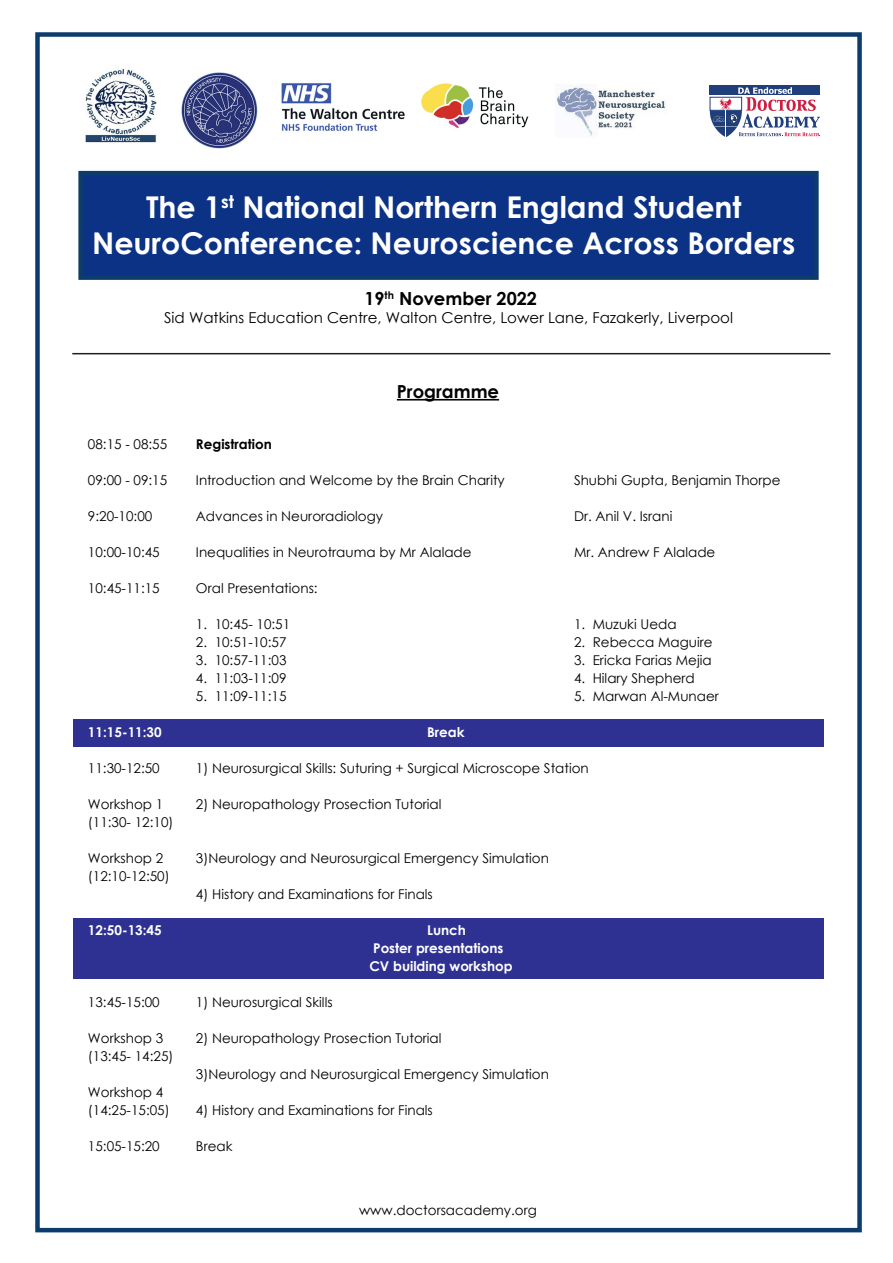
<style>
.page{position:relative;width:893px;height:1263px;background:#fff}
.page>*{position:absolute;margin:0;border:0;box-sizing:border-box;transform-origin:0 0}
.t1{font:700 30px/36px "Century Gothic";color:#fff;text-align:center}
.t2{font:700 18px "Century Gothic";color:#000}
.t3{font:15px "Century Gothic";color:#000}
.t4{font:13.5px/18px "Century Gothic";color:#000}
.t5{font:700 13.5px/18px "Century Gothic";color:#fff}
.t6{font:700 13.5px "Century Gothic";color:#000}
</style>
<div class="page">
<div style="left:35px;top:32px;width:827px;height:1200px;background:#fff;border:4px solid #0c3c6b"></div>
<div style="left:74px;top:919px;width:750px;height:60px;background:#2e3191"></div>
<div style="left:74px;top:719px;width:750px;height:28px;background:#2e3191"></div>
<div style="left:78px;top:171px;width:741px;height:109px;background:#0c3286;border:4px solid #0c3c6b"></div>
<hr style="left:397px;top:399px;width:102px;height:1px;background:#000">
<hr style="left:72px;top:353px;width:758px;height:1px;background:#231f20">
<img style="left:85px;top:68px;width:72px;height:75px">
<img style="left:181px;top:72px;width:77px;height:77px">
<img style="left:281px;top:83px;width:124px;height:48px">
<img style="left:421px;top:83px;width:108px;height:45px">
<img style="left:556px;top:86px;width:110px;height:50px">
<div style="left:710px;top:86px;width:110px;height:9px;background:#1f3e7a"></div>
<svg style="left:710px;top:87px;width:110px;height:50px"></svg>
<h1 class="t1" style="left:92px;top:188px;width:705px">The 1<sup>st</sup> National Northern England Student<br>NeuroConference: Neuroscience Across Borders</h1>
<h2 class="t2" style="left:364px;top:285px;width:174px">19<sup>th</sup> November 2022</h2>
<p class="t3" style="left:164px;top:307px;width:570px">Sid Watkins Education Centre, Walton Centre, Lower Lane, Fazakerly, Liverpool</p>
<h2 class="t2" style="left:397px;top:378px;width:104px">Programme</h2>
<p class="t4" style="left:88px;top:435px;width:81px">08:15 - 08:55</p>
<p class="t6" style="left:196px;top:434px;width:77px">Registration</p>
<p class="t4" style="left:88px;top:471px;width:81px">09:00 - 09:15</p>
<p class="t4" style="left:196px;top:471px;width:310px">Introduction and Welcome by the Brain Charity</p>
<p class="t4" style="left:574px;top:471px;width:208px">Shubhi Gupta, Benjamin Thorpe</p>
<p class="t4" style="left:88px;top:507px;width:66px">9:20-10:00</p>
<p class="t4" style="left:196px;top:507px;width:189px">Advances in Neuroradiology</p>
<p class="t4" style="left:574px;top:507px;width:100px">Dr. Anil V. Israni</p>
<p class="t4" style="left:88px;top:543px;width:73px">10:00-10:45</p>
<p class="t4" style="left:196px;top:543px;width:277px">Inequalities in Neurotrauma by Mr Alalade</p>
<p class="t4" style="left:574px;top:543px;width:143px">Mr. Andrew F Alalade</p>
<p class="t4" style="left:88px;top:579px;width:73px">10:45-11:15</p>
<p class="t4" style="left:196px;top:579px;width:123px">Oral Presentations:</p>
<p class="t4" style="left:196px;top:615px;width:96px">1. 10:45- 10:51</p>
<p class="t4" style="left:574px;top:615px;width:104px">1. Muzuki Ueda</p>
<p class="t4" style="left:196px;top:633px;width:92px">2. 10:51-10:57</p>
<p class="t4" style="left:574px;top:633px;width:140px">2. Rebecca Maguire</p>
<p class="t4" style="left:196px;top:651px;width:92px">3. 10:57-11:03</p>
<p class="t4" style="left:574px;top:651px;width:139px">3. Ericka Farias Mejia</p>
<p class="t4" style="left:196px;top:669px;width:92px">4. 11:03-11:09</p>
<p class="t4" style="left:574px;top:669px;width:122px">4. Hilary Shepherd</p>
<p class="t4" style="left:196px;top:687px;width:92px">5. 11:09-11:15</p>
<p class="t4" style="left:574px;top:687px;width:146px">5. Marwan Al-Munaer</p>
<p class="t5" style="left:88px;top:722px;width:75px">11:15-11:30</p>
<p class="t5" style="left:427px;top:722px;width:39px">Break</p>
<p class="t4" style="left:88px;top:759px;width:73px">11:30-12:50</p>
<p class="t4" style="left:196px;top:759px;width:394px">1) Neurosurgical Skills: Suturing + Surgical Microscope Station</p>
<p class="t4" style="left:88px;top:795px;width:77px">Workshop 1</p>
<p class="t4" style="left:196px;top:795px;width:247px">2) Neuropathology Prosection Tutorial</p>
<p class="t4" style="left:88px;top:813px;width:87px">(11:30- 12:10)</p>
<p class="t4" style="left:88px;top:849px;width:77px">Workshop 2</p>
<p class="t4" style="left:196px;top:849px;width:355px">3)Neurology and Neurosurgical Emergency Simulation</p>
<p class="t4" style="left:88px;top:867px;width:83px">(12:10-12:50)</p>
<p class="t4" style="left:196px;top:885px;width:238px">4) History and Examinations for Finals</p>
<p class="t5" style="left:88px;top:920px;width:75px">12:50-13:45</p>
<p class="t5" style="left:369px;top:920px;width:145px;text-indent:58px">Lunch<br>Poster presentations<br>CV building workshop</p>
<p class="t4" style="left:88px;top:993px;width:73px">13:45-15:00</p>
<p class="t4" style="left:196px;top:993px;width:138px">1) Neurosurgical Skills</p>
<p class="t4" style="left:88px;top:1029px;width:77px">Workshop 3</p>
<p class="t4" style="left:196px;top:1029px;width:247px">2) Neuropathology Prosection Tutorial</p>
<p class="t4" style="left:88px;top:1047px;width:87px">(13:45- 14:25)</p>
<p class="t4" style="left:196px;top:1065px;width:355px">3)Neurology and Neurosurgical Emergency Simulation</p>
<p class="t4" style="left:88px;top:1083px;width:83px">Workshop 4 (14:25-15:05)</p>
<p class="t4" style="left:196px;top:1101px;width:238px">4) History and Examinations for Finals</p>
<p class="t4" style="left:88px;top:1137px;width:73px">15:05-15:20</p>
<p class="t4" style="left:196px;top:1137px;width:38px">Break</p>
<p class="t4" style="left:359px;top:1201px;width:179px">www.doctorsacademy.org</p>
</div>
